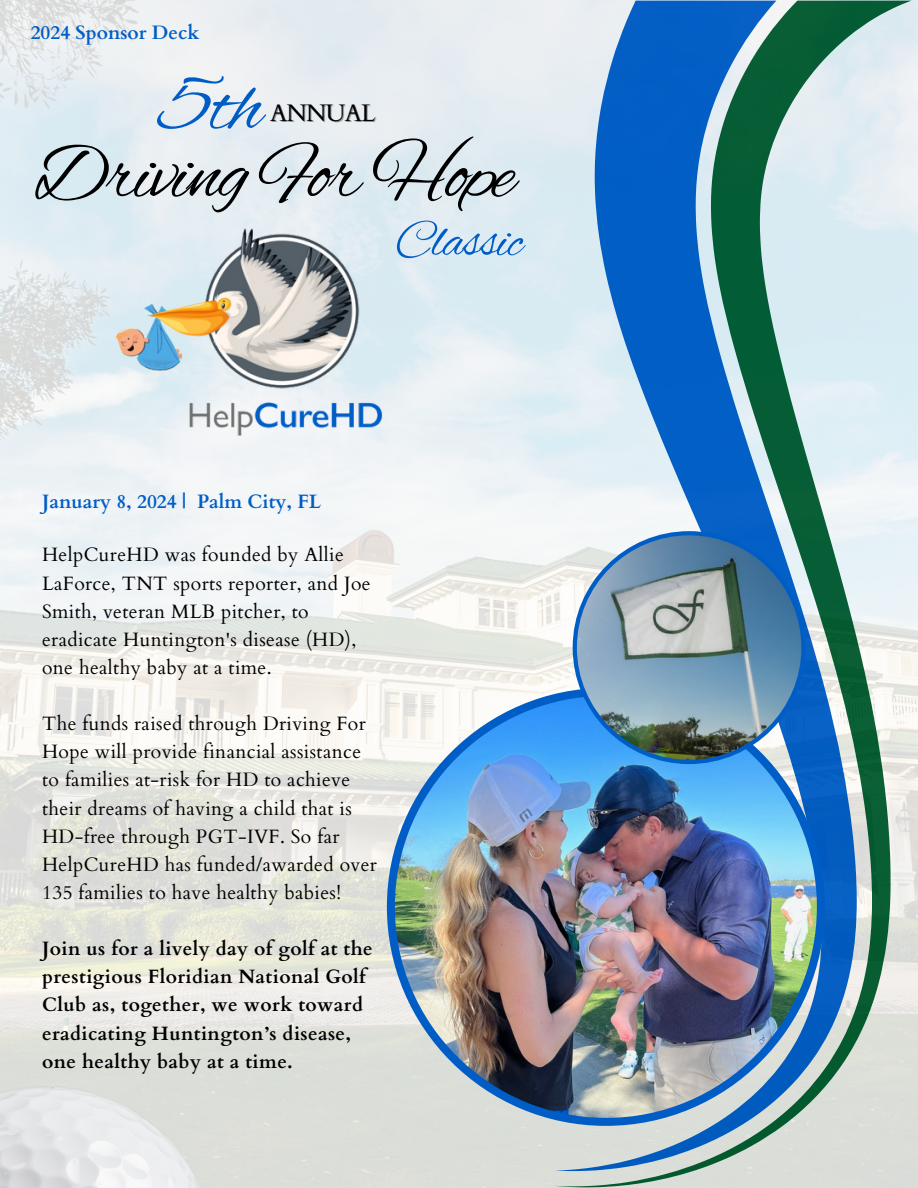
<style>
.page{position:relative;width:918px;height:1188px;background:#fff}
.page>*{position:absolute;margin:0;border:0;box-sizing:border-box;transform-origin:0 0}
.t1{font:80.7px "Alex Brush";letter-spacing:-.03em;color:#000}
.t2{font:80.7px "Alex Brush";color:#005dc6}
.t3{font:52.5px "Alex Brush";letter-spacing:-.03em;color:#005dc6}
.t4{font:24px "Cardo";letter-spacing:-.03em;color:#000}
.t5{font:19.35px/28.2px "Cardo";letter-spacing:.02em;color:#000}
.t6{font:700 19.35px/28.2px "Cardo";letter-spacing:.02em;color:#000}
.t7{font:700 19.35px "Cardo";color:#005dc6}
</style>
<div class="page">
<img style="left:0;top:0;width:918px;height:1188px">
<svg style="left:554px;top:1px;width:357px;height:1186px;background:#8cb4c7"></svg>
<img style="left:387px;top:688px;width:438px;height:438px">
<img style="left:573px;top:531px;width:233px;height:233px">
<img style="left:0;top:1085px;width:211px;height:103px">
<img style="left:103px;top:214px;width:308px;height:247px">
<p class="t7" style="left:31px;top:20px;width:170px">2024 Sponsor Deck</p>
<p class="t2" style="left:160px;top:62px;width:104px">5th</p>
<p class="t4" style="left:270px;top:97px;width:107px">ANNUAL</p>
<p class="t1" style="left:34px;top:129px;width:482px">Driving For Hope</p>
<p class="t3" style="left:395px;top:211px;width:129px">Classic</p>
<p class="t7" style="left:42px;top:489px;width:280px">January 8, 2024 | Palm City, FL</p>
<p class="t5" style="left:42px;top:541px;width:330px">HelpCureHD was founded by Allie LaForce, TNT sports reporter, and Joe Smith, veteran MLB pitcher, to eradicate Huntington's disease (HD), one healthy baby at a time.</p>
<p class="t5" style="left:42px;top:710px;width:336px">The funds raised through Driving For Hope will provide financial assistance to families at-risk for HD to achieve their dreams of having a child that is HD-free through PGT-IVF. So far HelpCureHD has funded/awarded over 135 families to have healthy babies!</p>
<p class="t6" style="left:42px;top:935px;width:332px">Join us for a lively day of golf at the prestigious Floridian National Golf Club as, together, we work toward eradicating Huntington’s disease, one healthy baby at a time.</p>
</div>
